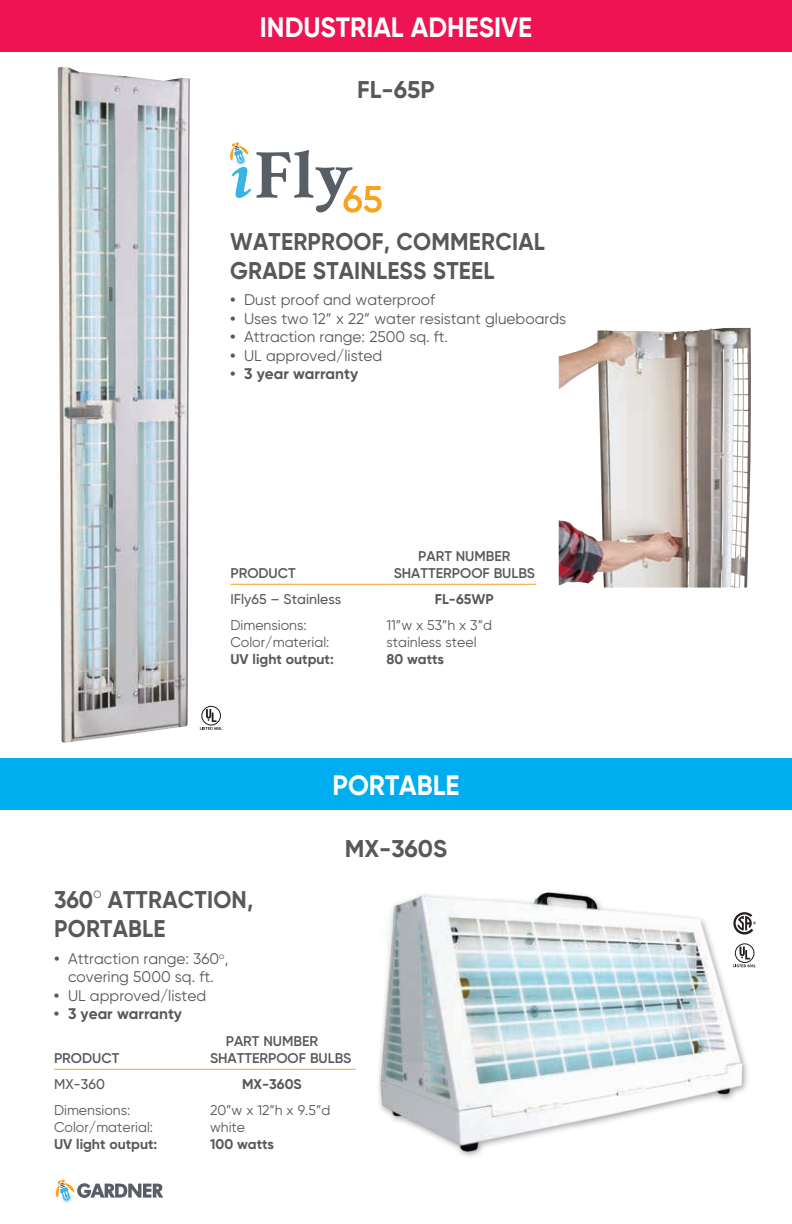
<style>
.page{position:relative;width:792px;height:1224px;background:#fff}
.page>*{position:absolute;margin:0;border:0;box-sizing:border-box;transform-origin:0 0}
.t1{font:700 28px "Gilroy";color:#fff;scale:.94 1}
.t2{font:700 24.2px/29px "Gilroy";letter-spacing:.01em;color:#57585a;scale:.94 1}
.t3{font:700 24.2px "Gilroy";letter-spacing:.01em;color:#57585a}
.t4{font:15.4px/18.4px "Gilroy";color:#57585a;text-align:center}
.t5{font:700 15.4px "Gilroy";color:#57585a}
.t6{font:14px "Gilroy";color:#57585a}
.t7{font:600 14px "Gilroy";color:#57585a}
.t8{font:700 14px "Gilroy";color:#57585a}
.t9{font:500 14px "Gilroy";color:#57585a}
.t10{font:10.4px "Gilroy";color:#57585a;scale:.94 1}
.s1{font-weight:700}
</style>
<div class="page">
<hr style="left:54px;top:1069px;width:302px;height:1px;background:#f9a21c">
<img style="left:378px;top:892px;width:378px;height:265px">
<svg style="left:55px;top:1180px;width:108px;height:24px"></svg>
<div style="left:0;top:0;width:792px;height:52px;background:#ed1451"></div>
<div style="left:0;top:758px;width:792px;height:52px;background:#00aeef"></div>
<hr style="left:791px;top:0;width:1px;height:52px;background:#f7931d">
<img style="left:57px;top:67px;width:133px;height:676px">
<div style="left:201px;top:706px;width:20px;height:20px;border:1px solid #231f20;border-radius:50%"></div>
<svg style="left:200px;top:709px;width:22px;height:21px"></svg>
<hr style="left:230px;top:584px;width:306px;height:1px;background:#f9a21c">
<svg style="left:230px;top:142px;width:152px;height:71px"></svg>
<img style="left:559px;top:328px;width:192px;height:260px">
<h1 class="t1" style="left:260px;top:10px;width:291px">INDUSTRIAL ADHESIVE</h1>
<h2 class="t3" style="left:357px;top:75px;width:79px">FL-65P</h2>
<h2 class="t2" style="left:230px;top:227px;width:336px">WATERPROOF, COMMERCIAL<br>GRADE STAINLESS STEEL</h2>
<p class="t4" style="left:230px;top:291px;width:207px"><span class="s1">•</span> Dust proof and waterproof</p>
<p class="t4" style="left:230px;top:309px;width:338px"><span class="s1">•</span> Uses two 12” x 22” water resistant glueboards</p>
<p class="t4" style="left:230px;top:327px;width:220px"><span class="s1">•</span> Attraction range: 2500 sq. ft.</p>
<p class="t4" style="left:230px;top:346px;width:154px"><span class="s1">•</span> UL approved/listed</p>
<p class="t5" style="left:230px;top:364px;width:130px">• 3 year warranty</p>
<p class="t7" style="left:418px;top:548px;width:94px">PART NUMBER</p>
<p class="t7" style="left:230px;top:565px;width:67px">PRODUCT</p>
<p class="t7" style="left:394px;top:565px;width:143px">SHATTERPOOF BULBS</p>
<p class="t9" style="left:230px;top:591px;width:112px">IFly65 – Stainless</p>
<p class="t8" style="left:435px;top:590px;width:61px">FL-65WP</p>
<p class="t6" style="left:230px;top:617px;width:78px">Dimensions:</p>
<p class="t6" style="left:386px;top:617px;width:107px">11”w x 53”h x 3”d</p>
<p class="t6" style="left:230px;top:633px;width:101px">Color/material:</p>
<p class="t6" style="left:386px;top:633px;width:92px">stainless steel</p>
<p class="t8" style="left:230px;top:650px;width:105px">UV light output:</p>
<p class="t8" style="left:386px;top:650px;width:59px">80 watts</p>
<h1 class="t1" style="left:333px;top:768px;width:137px">PORTABLE</h1>
<h2 class="t3" style="left:345px;top:834px;width:104px">MX-360S</h2>
<h2 class="t2" style="left:54px;top:885px;width:43px">360</h2>
<p class="t10" style="left:93px;top:888px;width:10px">O</p>
<h2 class="t2" style="left:54px;top:885px;width:213px;text-indent:54px">ATTRACTION,<br>PORTABLE</h2>
<p class="t4" style="left:54px;top:949px;width:176px"><span class="s1">•</span> Attraction range: 360<sup>o</sup>, covering 5000 sq. ft.</p>
<p class="t4" style="left:54px;top:986px;width:154px"><span class="s1">•</span> UL approved/listed</p>
<p class="t5" style="left:54px;top:1004px;width:130px">• 3 year warranty</p>
<p class="t7" style="left:226px;top:1033px;width:94px">PART NUMBER</p>
<p class="t7" style="left:54px;top:1050px;width:67px">PRODUCT</p>
<p class="t7" style="left:210px;top:1050px;width:143px">SHATTERPOOF BULBS</p>
<p class="t9" style="left:54px;top:1076px;width:52px">MX-360</p>
<p class="t8" style="left:242px;top:1076px;width:61px">MX-360S</p>
<p class="t6" style="left:54px;top:1102px;width:78px">Dimensions:</p>
<p class="t6" style="left:210px;top:1102px;width:122px">20”w x 12”h x 9.5”d</p>
<p class="t6" style="left:54px;top:1119px;width:101px">Color/material:</p>
<p class="t6" style="left:210px;top:1119px;width:37px">white</p>
<p class="t8" style="left:54px;top:1135px;width:105px">UV light output:</p>
<p class="t8" style="left:210px;top:1135px;width:66px">100 watts</p>
</div>
